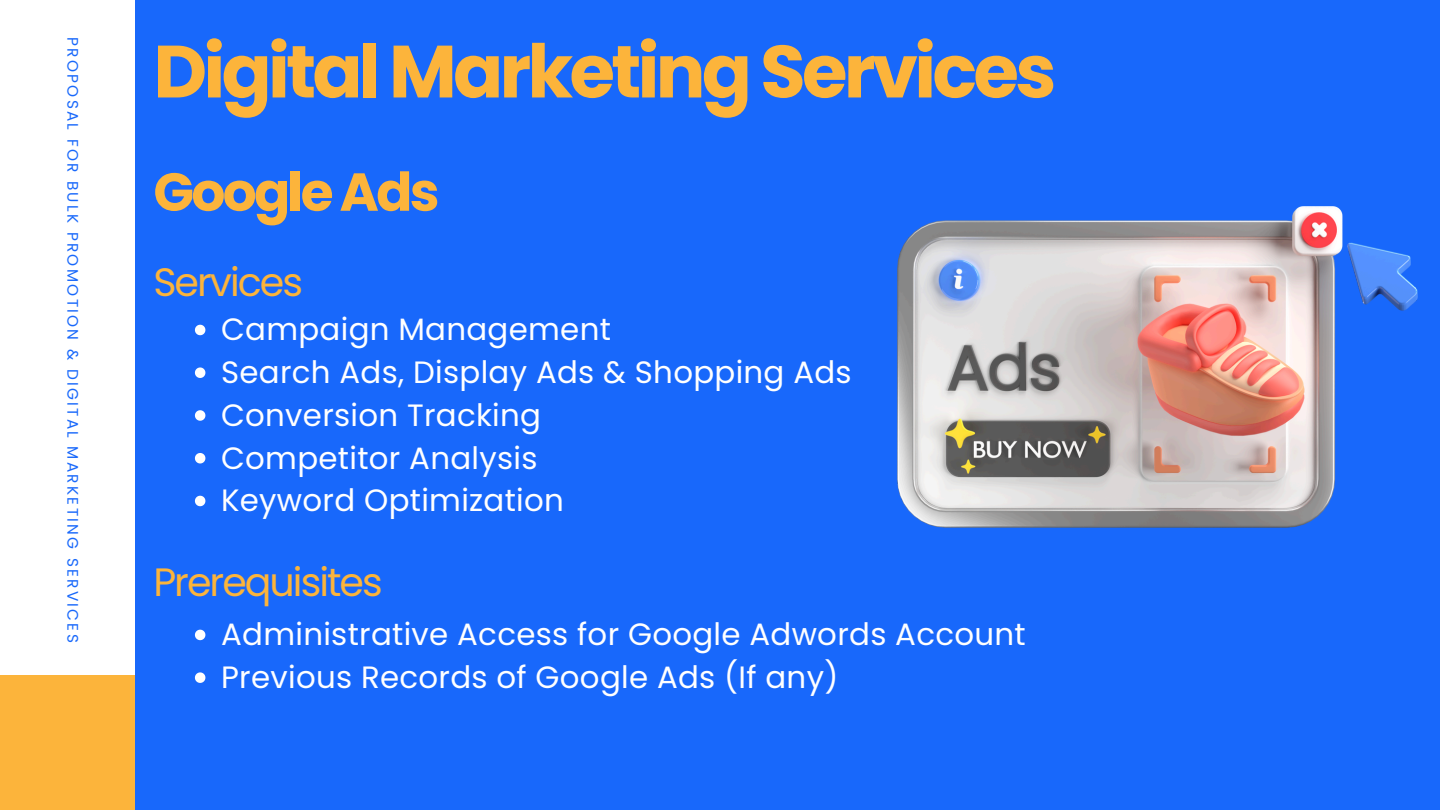
<style>
.page{position:relative;width:1440px;height:810px;background:#1868fb}
.page>*{position:absolute;margin:0;border:0;box-sizing:border-box;transform-origin:0 0}
.t1{font:700 73.9px "Poppins";letter-spacing:-.05em;color:#fcb43b}
.t2{font:700 53.4px "Poppins";letter-spacing:-.05em;color:#fcb43b}
.t3{font:39.5px "Poppins";letter-spacing:-.05em;color:#fcb43b}
.t4{font:30.8px "Poppins";letter-spacing:.01em;color:#fff}
.t5{font:15.3px "Poppins";letter-spacing:.15em;color:#1868fb}
</style>
<div class="page">
<div style="left:0;top:0;width:135px;height:810px;background:#fff"></div>
<div style="left:0;top:675px;width:135px;height:135px;background:#fcb43b"></div>
<img style="left:897px;top:206px;width:520px;height:321px">
<svg style="left:195px;top:325px;width:10px;height:10px"></svg>
<svg style="left:195px;top:367px;width:10px;height:11px"></svg>
<svg style="left:195px;top:410px;width:10px;height:11px"></svg>
<svg style="left:195px;top:453px;width:10px;height:10px"></svg>
<svg style="left:195px;top:496px;width:10px;height:10px"></svg>
<svg style="left:195px;top:630px;width:10px;height:10px"></svg>
<svg style="left:195px;top:672px;width:10px;height:11px"></svg>
<p class="t5" style="left:83px;top:37px;width:607px;rotate:90deg">PROPOSAL FOR BULK PROMOTION &amp; DIGITAL MARKETING SERVICES</p>
<p class="t1" style="left:153px;top:20px;width:905px">Digital Marketing Services</p>
<p class="t2" style="left:153px;top:155px;width:288px">Google Ads</p>
<p class="t3" style="left:153px;top:254px;width:151px">Services</p>
<p class="t4" style="left:221px;top:308px;width:391px">Campaign Management</p>
<h1 class="t4" style="left:221px;top:351px;width:632px">Search Ads, Display Ads &amp; Shopping Ads</h1>
<h2 class="t4" style="left:221px;top:394px;width:322px">Conversion Tracking</h2>
<h3 class="t4" style="left:221px;top:436px;width:318px">Competitor Analysis</h3>
<p class="t4" style="left:221px;top:479px;width:344px">Keyword Optimization</p>
<h3 class="t3" style="left:153px;top:554px;width:231px">Prerequisites</h3>
<p class="t4" style="left:221px;top:613px;width:806px">Administrative Access for Google Adwords Account</p>
<p class="t4" style="left:221px;top:656px;width:619px">Previous Records of Google Ads (If any)</p>
</div>
